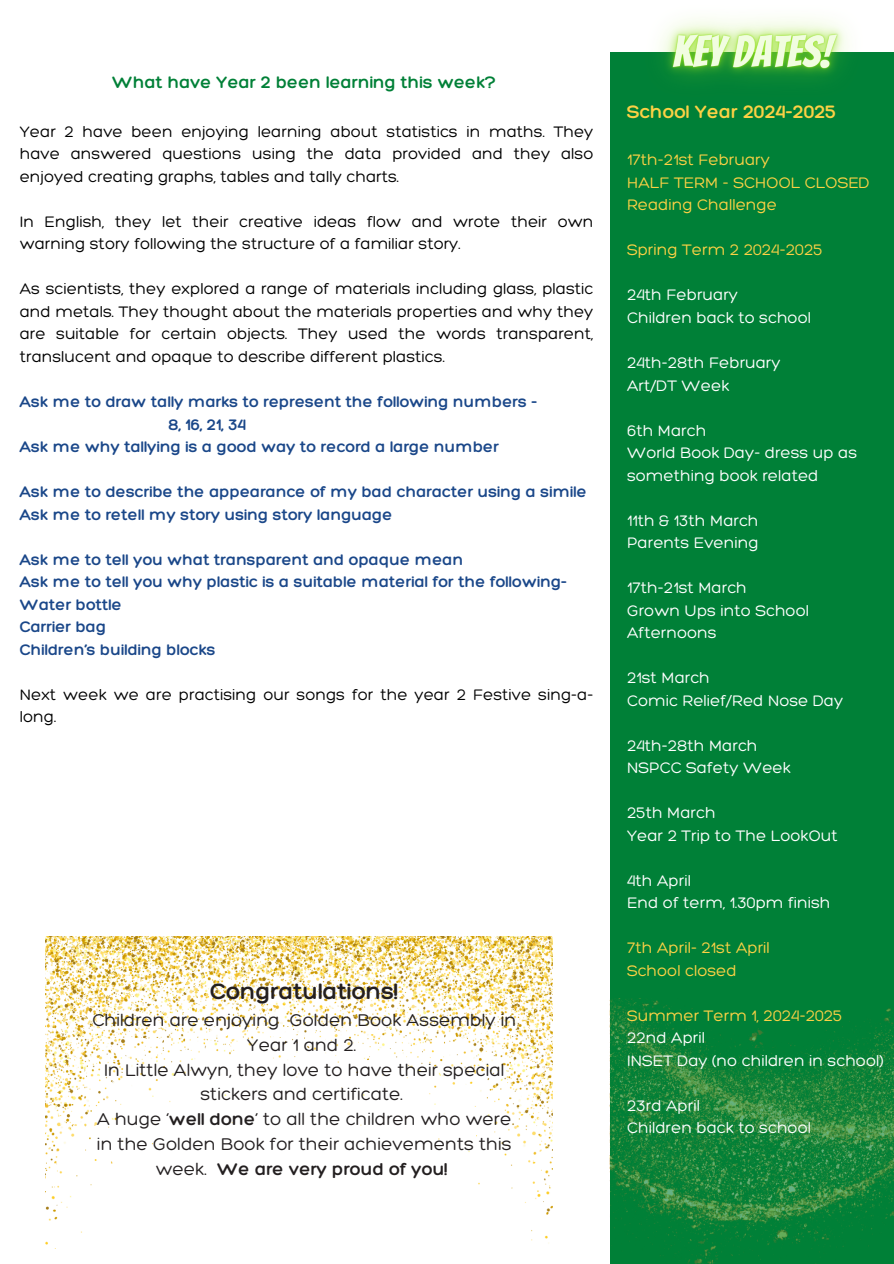
<style>
.page{position:relative;width:894px;height:1264px;background:#fff}
.page>*{position:absolute;margin:0;border:0;box-sizing:border-box;transform-origin:0 0}
.t1{font:300 24px "Hero";color:#231f20}
.t2{font:300 19.5px "Hero";color:#fcd145}
.t3{font:300 18.45px/24.8px "Hero";color:#231f20;text-align:center}
.t4{font:300 18px "Hero";color:#008037}
.t5{font:300 16.5px/22.5px "Hero";color:#000;text-align:justify}
.t6{font:300 16.5px/22.5px "Hero";color:#fff}
.t7{font:300 16.5px "Hero";color:#1a4789}
.t8{font:300 16.5px "Hero";color:#fcd145}
.s1{font-style:inherit}
</style>
<div class="page">
<div style="left:609px;top:52px;width:284px;height:1211px;background:#008037"></div>
<img style="left:609px;top:998px;width:284px;height:265px">
<img style="left:45px;top:936px;width:507px;height:313px">
<img style="left:659px;top:18px;width:189px;height:61px">
<h2 class="t4" style="left:112px;top:71px;width:385px">What have Year 2 been learning this week?</h2>
<p class="t5" style="left:20px;top:120px;width:575px">Year 2 have been enjoying learning about statistics in maths. They have answered questions using the data provided and they also enjoyed creating graphs, tables and tally charts.</p>
<p class="t5" style="left:20px;top:210px;width:575px">In English, they let their creative ideas flow and wrote their own warning story following the structure of a familiar story.</p>
<p class="t5" style="left:20px;top:277px;width:575px">As scientists, they explored a range of materials including glass, plastic and metals. They thought about the materials properties and why they are suitable for certain objects. They used the words transparent, translucent and opaque to describe different plastics.</p>
<p class="t7" style="left:20px;top:391px;width:519px">Ask me to draw tally marks to represent the following numbers -</p>
<p class="t7" style="left:168px;top:414px;width:79px">8, 16, 21, 34</p>
<p class="t7" style="left:20px;top:436px;width:480px">Ask me why tallying is a good way to record a large number</p>
<p class="t7" style="left:20px;top:481px;width:568px">Ask me to describe the appearance of my bad character using a simile</p>
<p class="t7" style="left:20px;top:504px;width:374px">Ask me to retell my story using story language</p>
<p class="t7" style="left:20px;top:549px;width:445px">Ask me to tell you what transparent and opaque mean</p>
<p class="t7" style="left:20px;top:571px;width:549px">Ask me to tell you why plastic is a suitable material for the following-</p>
<p class="t7" style="left:20px;top:594px;width:104px">Water bottle</p>
<p class="t7" style="left:20px;top:616px;width:88px">Carrier bag</p>
<p class="t7" style="left:20px;top:639px;width:197px">Children’s building blocks</p>
<p class="t5" style="left:20px;top:682px;width:575px">Next week we are practising our songs for the year 2 Festive sing-a&shy;long.</p>
<p class="t1" style="left:210px;top:976px;width:190px">Congratulations!</p>
<p class="t3" style="left:92px;top:1007px;width:425px">Children are enjoying Golden Book Assembly in Year 1 and 2.<br>In Little Alwyn, they love to have their special stickers and certificate.<br>A huge ‘<span class="s1">well done</span>’ to all the children who were in the Golden Book for their achievements this week. <span class="s1">We are very proud of you!</span></p>
<p class="t2" style="left:627px;top:100px;width:211px">School Year 2024-2025</p>
<h2 class="t8" style="left:627px;top:150px;width:144px">17th-21st February</h2>
<p class="t8" style="left:627px;top:172px;width:244px">HALF TERM - SCHOOL CLOSED</p>
<h2 class="t8" style="left:627px;top:195px;width:151px">Reading Challenge</h2>
<p class="t8" style="left:627px;top:240px;width:197px">Spring Term 2 2024-2025</p>
<p class="t6" style="left:627px;top:283px;width:112px">24th February</p>
<p class="t6" style="left:627px;top:306px;width:185px">Children back to school</p>
<p class="t6" style="left:627px;top:351px;width:155px">24th-28th February</p>
<p class="t6" style="left:627px;top:373px;width:104px">Art/DT Week</p>
<p class="t6" style="left:627px;top:418px;width:81px">6th March</p>
<p class="t6" style="left:627px;top:441px;width:232px">World Book Day- dress up as something book related</p>
<p class="t6" style="left:627px;top:508px;width:133px">11th &amp; 13th March</p>
<p class="t6" style="left:627px;top:531px;width:133px">Parents Evening</p>
<p class="t6" style="left:627px;top:576px;width:121px">17th-21st March</p>
<p class="t6" style="left:627px;top:598px;width:183px">Grown Ups into School<br>Afternoons</p>
<p class="t6" style="left:627px;top:666px;width:84px">21st March</p>
<p class="t6" style="left:627px;top:688px;width:217px">Comic Relief/Red Nose Day</p>
<p class="t6" style="left:627px;top:733px;width:132px">24th-28th March</p>
<p class="t6" style="left:627px;top:756px;width:165px">NSPCC Safety Week</p>
<p class="t6" style="left:627px;top:801px;width:90px">25th March</p>
<p class="t6" style="left:627px;top:823px;width:212px">Year 2 Trip to The LookOut</p>
<p class="t6" style="left:627px;top:868px;width:65px">4th April</p>
<p class="t6" style="left:627px;top:891px;width:205px">End of term, 1.30pm finish</p>
<p class="t8" style="left:627px;top:937px;width:144px">7th April- 21st April</p>
<p class="t8" style="left:627px;top:960px;width:111px">School closed</p>
<p class="t8" style="left:627px;top:1005px;width:217px">Summer Term 1, 2024-2025</p>
<p class="t6" style="left:627px;top:1026px;width:79px">22nd April</p>
<p class="t6" style="left:627px;top:1048px;width:258px">INSET Day (no children in school)</p>
<p class="t6" style="left:627px;top:1093px;width:74px">23rd April</p>
<p class="t6" style="left:627px;top:1116px;width:185px">Children back to school</p>
</div>
